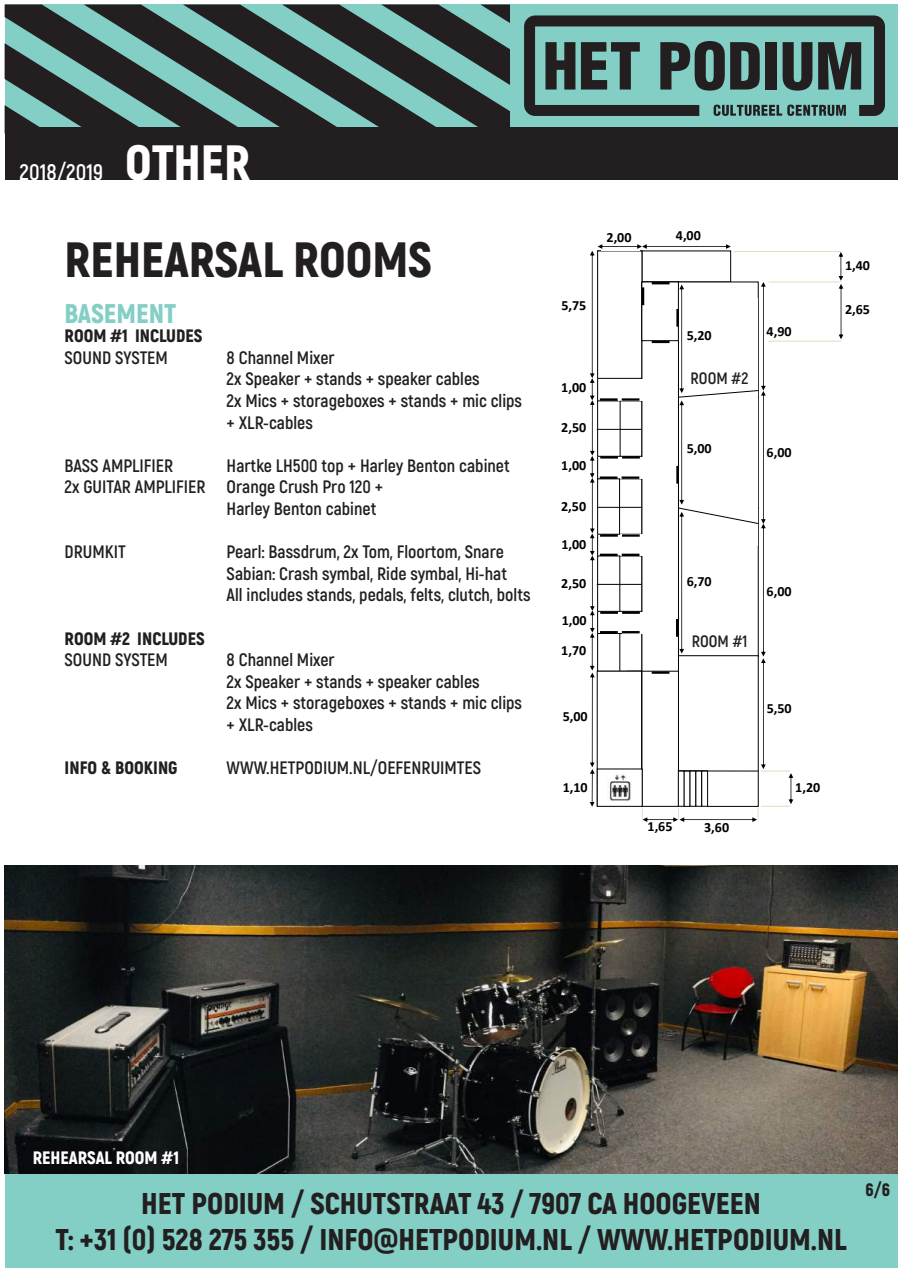
<style>
.page{position:relative;width:902px;height:1272px;background:#fff}
.page>*{position:absolute;margin:0;border:0;box-sizing:border-box;transform-origin:0 0}
.t1{font:900 49.5px "Akrobat";color:#231f20}
.t2{font:900 49.5px "Akrobat";color:#fff}
.t3{font:900 30px/36px "Akrobat";color:#231f20;text-align:center}
.t4{font:900 27px "Akrobat";color:#83cec5}
.t5{font:700 22.5px "Akrobat";color:#fff}
.t6{font:700 18px/21.6px "Akrobat";color:#231f20}
.t7{font:900 18px "Akrobat";color:#231f20}
.t8{font:900 18px "Akrobat";color:#fff}
.t9{font:700 16.5px "Akrobat";color:#231f20}
.t10{font:700 14.1px "Calibri";color:#000}
</style>
<div class="page">
<div style="left:5px;top:4px;width:893px;height:124px;background:#83cec5"></div>
<div style="left:5px;top:128px;width:893px;height:52px;background:#231f20"></div>
<div style="left:5px;top:1174px;width:893px;height:93px;background:#83cec5"></div>
<img style="left:4px;top:866px;width:894px;height:308px">
<hr style="left:769px;top:282px;width:72px;height:1px;background:#d6e3bc">
<hr style="left:768px;top:341px;width:72px;height:1px;background:#d6e3bc">
<hr style="left:734px;top:251px;width:106px;height:1px;background:#d6e3bc">
<svg style="left:839px;top:252px;width:4px;height:87px"></svg>
<svg style="left:590px;top:244px;width:238px;height:578px"></svg>
<svg style="left:5px;top:4px;width:505px;height:124px"></svg>
<svg style="left:524px;top:15px;width:361px;height:101px"></svg>
<p class="t5" style="left:20px;top:158px;width:85px">2018/2019</p>
<h1 class="t2" style="left:125px;top:131px;width:127px">OTHER</h1>
<h1 class="t1" style="left:65px;top:228px;width:369px">REHEARSAL ROOMS</h1>
<h3 class="t4" style="left:65px;top:296px;width:113px">BASEMENT</h3>
<p class="t7" style="left:65px;top:324px;width:139px">ROOM #1 INCLUDES</p>
<p class="t6" style="left:65px;top:346px;width:105px">SOUND SYSTEM</p>
<p class="t6" style="left:227px;top:346px;width:297px">8 Channel Mixer<br>2x Speaker + stands + speaker cables<br>2x Mics + storageboxes + stands + mic clips + XLR-cables</p>
<p class="t6" style="left:65px;top:454px;width:110px">BASS AMPLIFIER</p>
<p class="t6" style="left:227px;top:454px;width:285px">Hartke LH500 top + Harley Benton cabinet</p>
<p class="t6" style="left:65px;top:476px;width:320px">2x GUITAR AMPLIFIER Orange Crush Pro 120 +</p>
<p class="t6" style="left:227px;top:498px;width:151px">Harley Benton cabinet</p>
<p class="t6" style="left:65px;top:541px;width:63px">DRUMKIT</p>
<p class="t6" style="left:227px;top:541px;width:305px">Pearl: Bassdrum, 2x Tom, Floortom, Snare<br>Sabian: Crash symbal, Ride symbal, Hi-hat<br>All includes stands, pedals, felts, clutch, bolts</p>
<p class="t7" style="left:65px;top:626px;width:142px">ROOM #2 INCLUDES</p>
<p class="t6" style="left:65px;top:649px;width:105px">SOUND SYSTEM</p>
<p class="t6" style="left:227px;top:649px;width:297px">8 Channel Mixer<br>2x Speaker + stands + speaker cables<br>2x Mics + storageboxes + stands + mic clips + XLR-cables</p>
<p class="t7" style="left:65px;top:756px;width:114px">INFO &amp; BOOKING</p>
<p class="t6" style="left:227px;top:757px;width:256px">WWW.HETPODIUM.NL/OEFENRUIMTES</p>
<p class="t10" style="left:606px;top:228px;width:27px">2,00</p>
<p class="t10" style="left:676px;top:227px;width:27px">4,00</p>
<p class="t10" style="left:561px;top:297px;width:27px">5,75</p>
<p class="t10" style="left:561px;top:378px;width:27px">1,00</p>
<p class="t10" style="left:561px;top:419px;width:27px">2,50</p>
<p class="t10" style="left:561px;top:456px;width:27px">1,00</p>
<p class="t10" style="left:561px;top:498px;width:27px">2,50</p>
<p class="t10" style="left:561px;top:535px;width:27px">1,00</p>
<p class="t10" style="left:561px;top:574px;width:27px">2,50</p>
<p class="t10" style="left:562px;top:612px;width:27px">1,00</p>
<p class="t10" style="left:561px;top:641px;width:27px">1,70</p>
<p class="t10" style="left:563px;top:707px;width:27px">5,00</p>
<p class="t10" style="left:687px;top:327px;width:27px">5,20</p>
<p class="t9" style="left:691px;top:368px;width:59px">ROOM #2</p>
<p class="t10" style="left:767px;top:322px;width:27px">4,90</p>
<p class="t10" style="left:687px;top:440px;width:27px">5,00</p>
<p class="t10" style="left:767px;top:444px;width:27px">6,00</p>
<p class="t10" style="left:687px;top:573px;width:27px">6,70</p>
<p class="t9" style="left:692px;top:631px;width:57px">ROOM #1</p>
<p class="t10" style="left:767px;top:582px;width:27px">6,00</p>
<p class="t10" style="left:767px;top:700px;width:27px">5,50</p>
<p class="t10" style="left:563px;top:778px;width:27px">1,10</p>
<p class="t10" style="left:647px;top:818px;width:27px">1,65</p>
<p class="t10" style="left:704px;top:818px;width:27px">3,60</p>
<p class="t10" style="left:795px;top:779px;width:27px">1,20</p>
<p class="t10" style="left:845px;top:257px;width:27px">1,40</p>
<p class="t10" style="left:845px;top:301px;width:27px">2,65</p>
<p class="t8" style="left:33px;top:1146px;width:148px">REHEARSAL ROOM #1</p>
<h2 class="t3" style="left:55px;top:1185px;width:793px">HET PODIUM / SCHUTSTRAAT 43 / 7907 CA HOOGEVEEN<br>T: +31 (0) 528 275 355 / INFO@HETPODIUM.NL / WWW.HETPODIUM.NL</h2>
<p class="t7" style="left:865px;top:1178px;width:26px">6/6</p>
</div>
